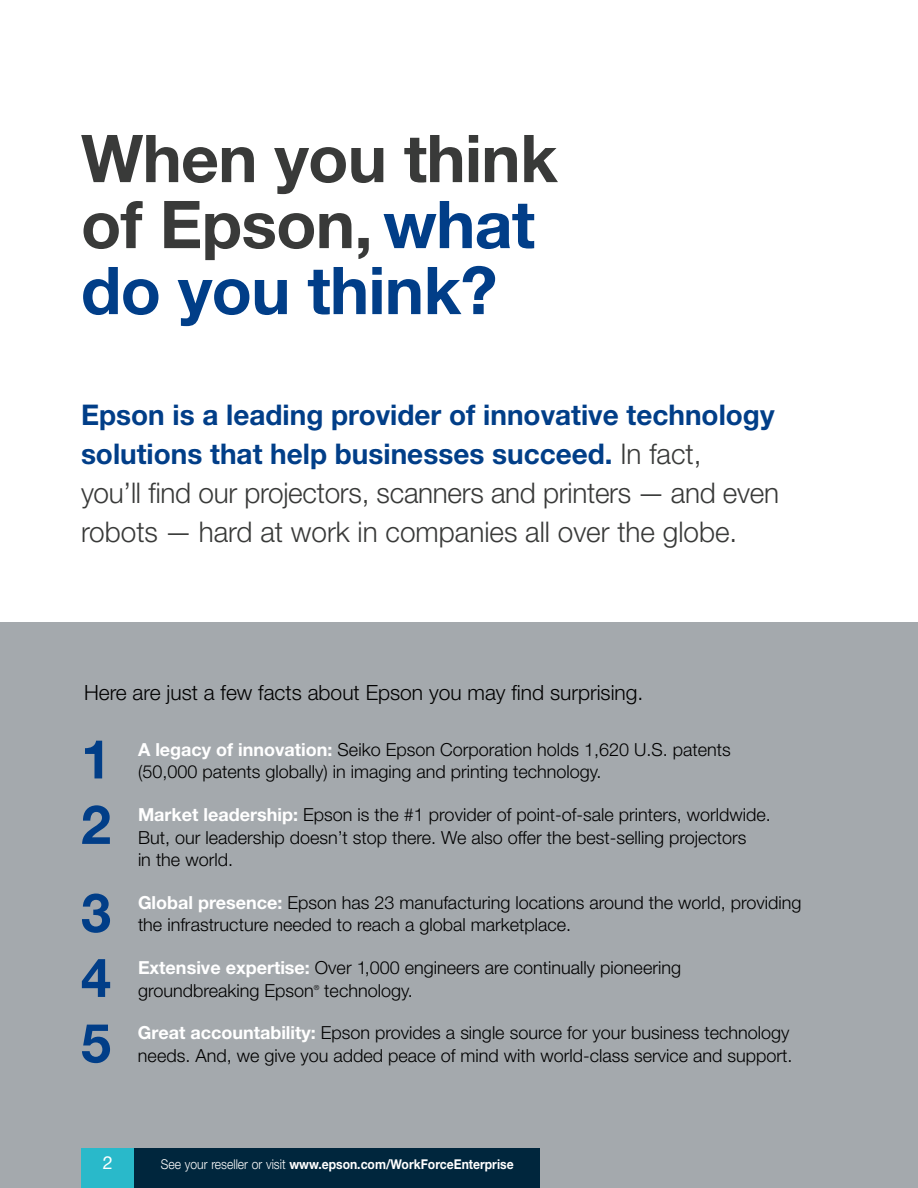
<style>
.page{position:relative;width:918px;height:1188px;background:#fff}
.page>*{position:absolute;margin:0;border:0;box-sizing:border-box;transform-origin:0 0}
.t1{font:700 66px/66px "Helvetica Neue LT Std";letter-spacing:-.01em;color:#393a39}
.t2{font:700 54px/65.1px "Helvetica Neue LT Std";color:#013e88}
.t3{font:300 28.5px/39px "Helvetica Neue LT Std";letter-spacing:-.01em;color:#393a39}
.t4{font:300 21px "Helvetica Neue LT Std";color:#000}
.t5{font:300 18px/22.5px "Helvetica Neue LT Std";color:#000}
.t6{font:18px "Helvetica Neue LT Std";color:#fff}
.t7{font:700 13.5px "Helvetica Neue LT Std";color:#fff;scale:.9 1}
.t8{font:300 7.05px "Helvetica Neue LT Std";color:#000}
.s1{color:#013e88}
.s2{font-weight:700;color:#013e88}
.s3{font-weight:700;color:#fff}
.s4{font-weight:300}
</style>
<div class="page">
<div style="left:0;top:622px;width:918px;height:566px;background:#a4a9ad"></div>
<div style="left:81px;top:1148px;width:54px;height:40px;background:#29b9ca"></div>
<div style="left:135px;top:1148px;width:405px;height:40px;background:#00263d"></div>
<h1 class="t1" style="left:81px;top:124px;width:478px">When you think of Epson, <span class="s1">what do you think?</span></h1>
<h3 class="t3" style="left:81px;top:395px;width:700px"><span class="s2">Epson is a leading provider of innovative technology solutions that help businesses succeed.</span> In fact,<br>you’ll find our projectors, scanners and printers — and even robots — hard at work in companies all over the globe.</h3>
<p class="t4" style="left:84px;top:679px;width:561px">Here are just a few facts about Epson you may find surprising.</p>
<p class="t5" style="left:138px;top:738px;width:594px"><span class="s3">A legacy of innovation:</span> Seiko Epson Corporation holds 1,620 U.S. patents (50,000 patents globally) in imaging and printing technology.</p>
<p class="t5" style="left:138px;top:803px;width:634px"><span class="s3">Market leadership:</span> Epson is the #1 provider of point-of-sale printers, worldwide.<br>But, our leadership doesn’t stop there. We also offer the best-selling projectors<br>in the world.</p>
<p class="t5" style="left:138px;top:891px;width:665px"><span class="s3">Global presence:</span> Epson has 23 manufacturing locations around the world, providing the infrastructure needed to reach a global marketplace.</p>
<p class="t5" style="left:138px;top:956px;width:545px"><span class="s3">Extensive expertise:</span> Over 1,000 engineers are continually pioneering groundbreaking Epson</p>
<h2 class="t2" style="left:81px;top:725px;width:32px">1<br>2</h2>
<h2 class="t2" style="left:81px;top:879px;width:32px;text-align:justify">3<br>4<br>5</h2>
<p class="t8" style="left:314px;top:983px;width:7px">®</p>
<p class="t5" style="left:324px;top:979px;width:90px">technology.</p>
<p class="t5" style="left:138px;top:1021px;width:656px"><span class="s3">Great accountability:</span> Epson provides a single source for your business technology needs. And, we give you added peace of mind with world-class service and support.</p>
<p class="t6" style="left:103px;top:1152px;width:12px">2</p>
<p class="t7" style="left:161px;top:1156px;width:393px"><span class="s4">See your reseller or visit</span> www.epson.com/WorkForceEnterprise</p>
</div>
